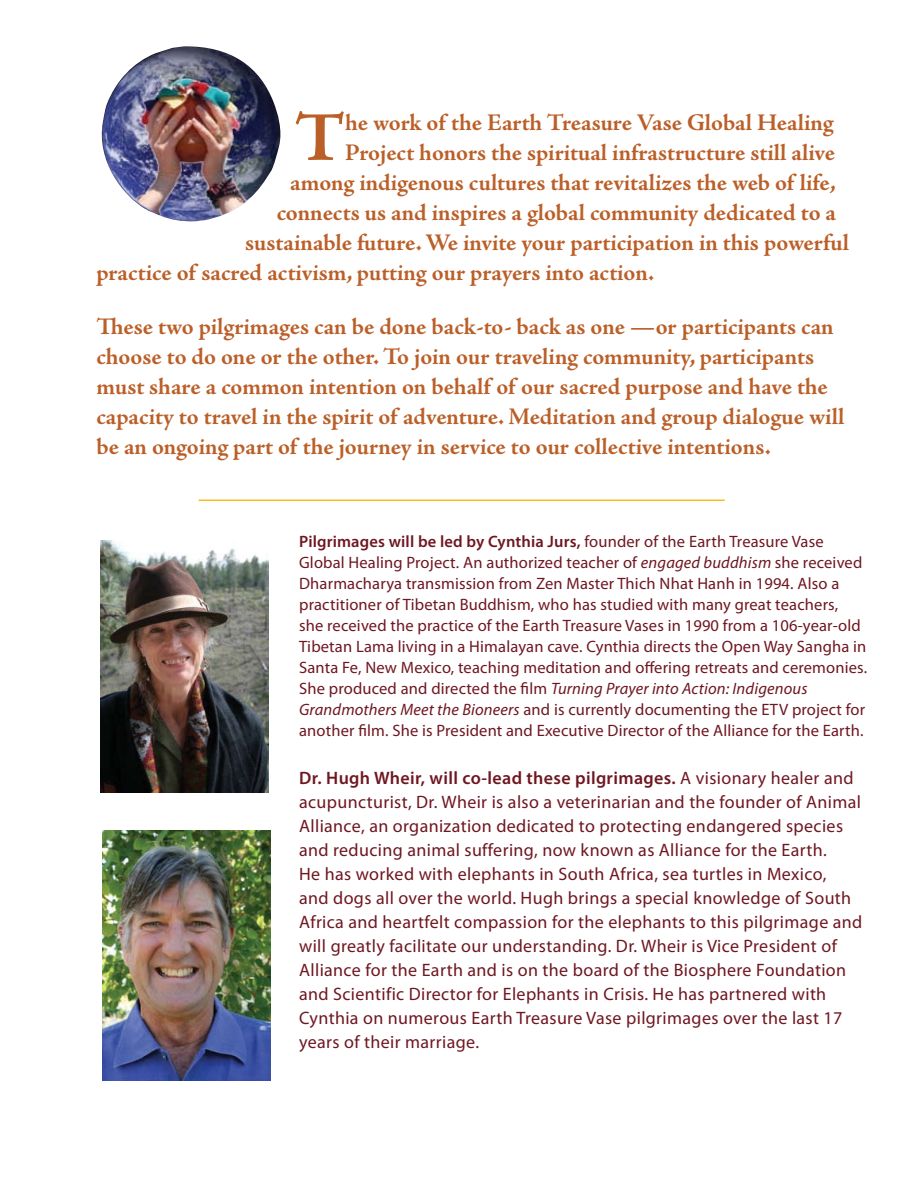
<style>
.page{position:relative;width:918px;height:1188px;background:#fff}
.page>*{position:absolute;margin:0;border:0;box-sizing:border-box;transform-origin:0 0}
.t1{font:700 70.2px "Adobe Jenson Pro";color:#bb5f28}
.t2{font:700 24px/30px "Adobe Jenson Pro";letter-spacing:-.005em;color:#bb5f28}
.t3{font:18px/24px "Myriad Pro";letter-spacing:.02em;color:#6f1721}
.t4{font:16.5px/21px "Myriad Pro";letter-spacing:.01em;color:#6f1721}
.s1{font-weight:600}
.s2{font-style:italic}
</style>
<div class="page">
<img style="left:103px;top:830px;width:168px;height:251px">
<img style="left:100px;top:540px;width:168px;height:253px">
<img style="left:101px;top:46px;width:180px;height:176px">
<hr style="left:199px;top:500px;width:526px;height:1px;background:#fabb21">
<h1 class="t1" style="left:295px;top:98px;width:52px">T</h1>
<h2 class="t2" style="left:345px;top:108px;width:490px">he work of the Earth Treasure Vase Global Healing</h2>
<h2 class="t2" style="left:345px;top:138px;width:491px">Project honors the spiritual infrastructure still alive</h2>
<h2 class="t2" style="left:290px;top:168px;width:547px">among indigenous cultures that revitalizes the web of life,</h2>
<h2 class="t2" style="left:277px;top:198px;width:561px">connects us and inspires a global community dedicated to a</h2>
<h2 class="t2" style="left:245px;top:228px;width:605px">sustainable future. We invite your participation in this powerful</h2>
<h2 class="t2" style="left:96px;top:258px;width:559px">practice of sacred activism, putting our prayers into action.</h2>
<p class="t2" style="left:96px;top:311px;width:749px">These two pilgrimages can be done back-to- back as one —or participants can choose to do one or the other. To join our traveling community, participants must share a common intention on behalf of our sacred purpose and have the capacity to travel in the spirit of adventure. Meditation and group dialogue will be an ongoing part of the journey in service to our collective intentions.</p>
<p class="t4" style="left:299px;top:531px;width:570px"><span class="s1">Pilgrimages will be led by Cynthia Jurs,</span> founder of the Earth Treasure Vase Global Healing Project. an authorized teacher of <span class="s2">engaged buddhism</span> she received Dharmacharya transmission from Zen Master Thich Nhat Hanh in 1994. Also a practitioner of Tibetan Buddhism, who has studied with many great teachers,<br>she received the practice of the Earth Treasure Vases in 1990 from a 106-year-old Tibetan Lama living in a Himalayan cave. Cynthia directs the Open Way Sangha in Santa Fe, New Mexico, teaching meditation and offering retreats and ceremonies.<br>She produced and directed the film <span class="s2">Turning Prayer into Action: Indigenous Grandmothers Meet the Bioneers</span> and is currently documenting the ETV project for another film. She is President and Executive Director of the Alliance for the Earth.</p>
<p class="t3" style="left:299px;top:765px;width:565px"><span class="s1">Dr. Hugh Wheir, will co-lead these pilgrimages.</span> A visionary healer and acupuncturist, Dr. Wheir is also a veterinarian and the founder of Animal Alliance, an organization dedicated to protecting endangered species and reducing animal suffering, now known as Alliance for the Earth.<br>He has worked with elephants in South Africa, sea turtles in Mexico,<br>and dogs all over the world. Hugh brings a special knowledge of South Africa and heartfelt compassion for the elephants to this pilgrimage and will greatly facilitate our understanding. Dr. Wheir is Vice President of Alliance for the Earth and is on the board of the Biosphere Foundation and Scientific Director for Elephants in Crisis. He has partnered with Cynthia on numerous Earth Treasure Vase pilgrimages over the last 17 years of their marriage.</p>
</div>
